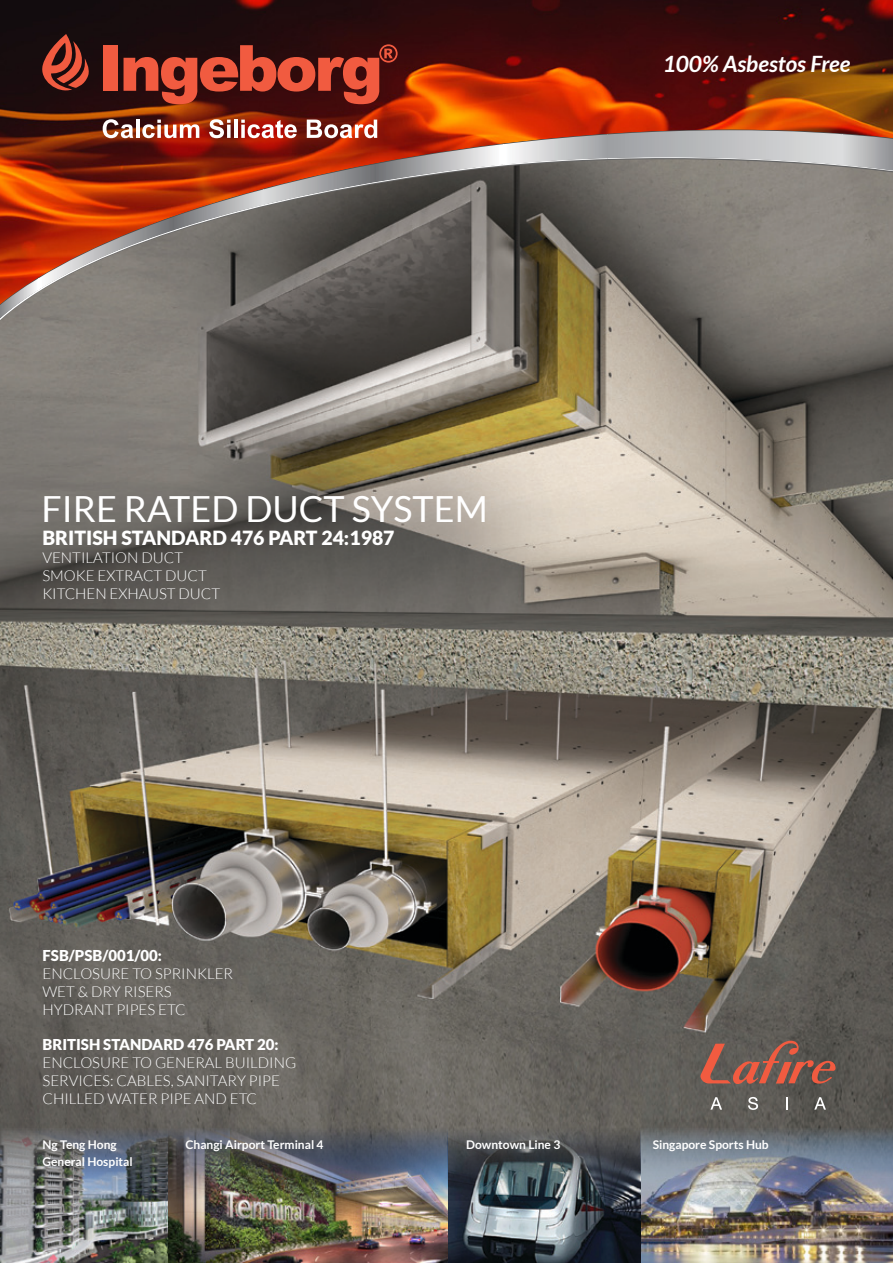
<style>
.page{position:relative;width:893px;height:1263px;background:#fff}
.page>*{position:absolute;margin:0;border:0;box-sizing:border-box;transform-origin:0 0}
.t1{font:36px "Lato";color:#fff}
.t2{font:italic 700 22.5px "Lato";color:#fff}
.t3{font:900 19.5px "Lato";color:#fff}
.t4{font:300 15px/18px "Lato";color:#fff}
.t5{font:900 15px "Lato";color:#fff}
.t6{font:700 12px "Lato";color:#fff}
</style>
<div class="page">
<img style="left:0;top:334px;width:893px;height:784px">
<img style="left:0;top:0;width:893px;height:126px">
<svg style="left:0;top:126px;width:893px;height:206px;background:#7a6051"></svg>
<svg style="left:0;top:130px;width:893px;height:188px;background:#85675a"></svg>
<div style="left:104px;top:45px;width:14px;height:46px;background:#f15b40"></div>
<svg style="left:103px;top:119px;width:30px;height:19px"></svg>
<hr style="left:136px;top:120px;width:4px;height:18px;background:#fff">
<svg style="left:142px;top:120px;width:57px;height:18px"></svg>
<svg style="left:209px;top:119px;width:22px;height:19px"></svg>
<svg style="left:227px;top:125px;width:4px;height:13px"></svg>
<hr style="left:234px;top:120px;width:4px;height:18px;background:#fff">
<svg style="left:241px;top:120px;width:56px;height:18px"></svg>
<svg style="left:307px;top:120px;width:70px;height:18px"></svg>
<svg style="left:124px;top:44px;width:274px;height:60px;background:#832d22"></svg>
<svg style="left:39px;top:34px;width:52px;height:60px;background:#6d2a21"></svg>
<img style="left:168px;top:1117px;width:725px;height:146px">
<img style="left:0;top:1118px;width:230px;height:145px">
<svg style="left:699px;top:1040px;width:137px;height:46px;background:#81594e"></svg>
<svg style="left:710px;top:1097px;width:12px;height:12px"></svg>
<svg style="left:748px;top:1097px;width:10px;height:13px"></svg>
<svg style="left:786px;top:1097px;width:1px;height:12px"></svg>
<svg style="left:814px;top:1097px;width:12px;height:12px"></svg>
<div style="left:469px;top:1142px;width:109px;height:26px;background:#231f20;opacity:.75"></div>
<h2 class="t2" style="left:663px;top:51px;width:189px">100% Asbestos Free</h2>
<h1 class="t1" style="left:41px;top:489px;width:448px">FIRE RATED DUCT SYSTEM</h1>
<h3 class="t3" style="left:42px;top:526px;width:354px">BRITISH STANDARD 476 PART 24:1987</h3>
<p class="t4" style="left:42px;top:548px;width:179px">VENTILATION DUCT<br>SMOKE EXTRACT DUCT<br>KITCHEN EXHAUST DUCT</p>
<p class="t5" style="left:43px;top:947px;width:121px">FSB/PSB/001/00:</p>
<p class="t4" style="left:43px;top:965px;width:192px">ENCLOSURE TO SPRINKLER<br>WET &amp; DRY RISERS<br>HYDRANT PIPES ETC</p>
<p class="t5" style="left:43px;top:1036px;width:238px">BRITISH STANDARD 476 PART 20:</p>
<p class="t4" style="left:43px;top:1054px;width:255px">ENCLOSURE TO GENERAL BUILDING<br>SERVICES: CABLES, SANITARY PIPE<br>CHILLED WATER PIPE AND ETC</p>
<p class="t6" style="left:43px;top:1138px;width:76px">Ng Teng Hong</p>
<p class="t6" style="left:185px;top:1138px;width:140px">Changi Airport Terminal 4</p>
<p class="t6" style="left:466px;top:1138px;width:96px">Downtown Line 3</p>
<p class="t6" style="left:43px;top:1154px;width:92px">General Hospital</p>
<p class="t6" style="left:653px;top:1138px;width:118px">Singapore Sports Hub</p>
</div>
